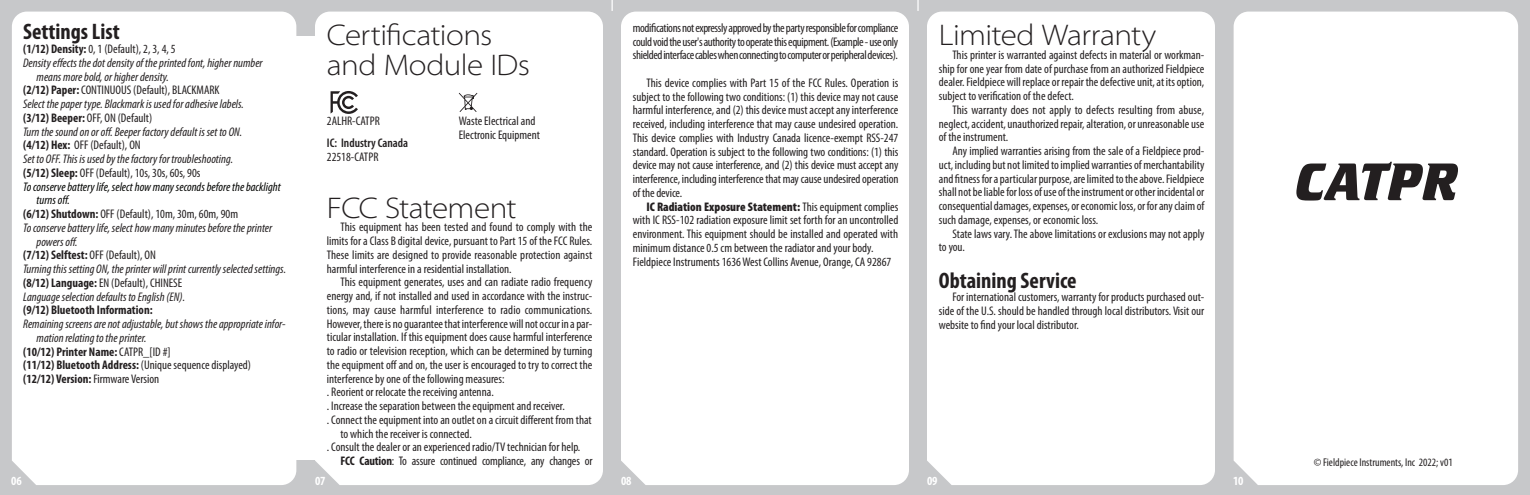
<style>
.page{position:relative;width:1530px;height:495px;background:#c7c8ca}
.page>*{position:absolute;margin:0;border:0;box-sizing:border-box;transform-origin:0 0}
.Fieldpiece_Title{font:55px "Crillee Bold Italic Let Plain";color:#231f20}
.Section{font:300 semi-expanded 30px/30px "Myriad Pro";letter-spacing:-.02em;color:#231f20}
.SubSection{font:700 condensed 22.5px "Myriad Pro";color:#231f20}
.fine_print{font:condensed 12.5px/13.8px "Myriad Pro";color:#231f20;text-align:justify}
.overhang_fine_print{font:condensed 12.5px/13.8px "Myriad Pro";color:#231f20}
.overhang_fine_print-2{font:italic condensed 12.5px/13.8px "Myriad Pro";color:#231f20}
.overhang_fine_print-3{font:700 condensed 12.5px "Myriad Pro";color:#231f20}
.overhang_fine_print-4{font:italic condensed 12.5px/13.8px "Myriad Pro";color:#040503}
.overhang_fine_print-5{font:600 condensed 12.5px "Myriad Pro";color:#231f20}
.t1{font:700 condensed 12.5px "Myriad Pro";color:#fff}
.fine_print-2{font:condensed 11.25px "Myriad Pro";color:#231f20}
.s1{font-weight:700}
.s2{font-weight:400}
.s3{font-weight:900}
</style>
<div class="page">
<svg style="left:917px;top:0;width:2px;height:11px"></svg>
<div style="left:12px;top:12px;width:284px;height:473px;background:#fff"></div>
<div style="left:315px;top:12px;width:288px;height:473px;background:#fff"></div>
<div style="left:621px;top:12px;width:288px;height:473px;background:#fff"></div>
<div style="left:927px;top:12px;width:288px;height:473px;background:#fff"></div>
<div style="left:1234px;top:12px;width:284px;height:473px;background:#fff"></div>
<div style="left:295px;top:37px;width:22px;height:423px;background:#fff"></div>
<svg style="left:331px;top:91px;width:27px;height:23px"></svg>
<svg style="left:459px;top:93px;width:18px;height:19px"></svg>
<p class="SubSection" style="left:23px;top:18px;width:98px">Settings List</p>
<p class="overhang_fine_print" style="left:23px;top:42px;width:154px"><span class="s1">(1/12) Density:</span> 0, 1 (Default), 2, 3, 4, 5</p>
<p class="overhang_fine_print-2" style="left:37px;top:56px;width:228px;text-indent:-13px">Density effects the dot density of the printed font, higher number means more bold, or higher density.</p>
<p class="overhang_fine_print" style="left:23px;top:83px;width:198px"><span class="s1">(2/12) Paper:</span> CONTINUOUS (Default), BLACKMARK</p>
<p class="overhang_fine_print-2" style="left:23px;top:97px;width:222px">Select the paper type. Blackmark is used for adhesive labels.</p>
<p class="overhang_fine_print" style="left:23px;top:111px;width:131px"><span class="s1">(3/12) Beeper:</span> OFF, ON (Default)</p>
<p class="overhang_fine_print-2" style="left:23px;top:124px;width:221px">Turn the sound on or off. Beeper factory default is set to ON.</p>
<p class="overhang_fine_print" style="left:23px;top:138px;width:119px"><span class="s1">(4/12) Hex:</span> OFF (Default), ON</p>
<p class="overhang_fine_print-2" style="left:23px;top:152px;width:211px">Set to OFF. This is used by the factory for troubleshooting.</p>
<p class="overhang_fine_print" style="left:23px;top:166px;width:179px"><span class="s1">(5/12) Sleep:</span> OFF (Default), 10s, 30s, 60s, 90s</p>
<p class="overhang_fine_print-4" style="left:37px;top:179px;width:246px;text-indent:-13px">To conserve battery life, select how many seconds before the backlight turns off.</p>
<p class="overhang_fine_print" style="left:23px;top:207px;width:216px"><span class="s1">(6/12) Shutdown:</span> OFF (Default), 10m, 30m, 60m, 90m</p>
<p class="overhang_fine_print-2" style="left:37px;top:221px;width:237px;text-indent:-13px">To conserve battery life, select how many minutes before the printer powers off.</p>
<p class="overhang_fine_print-3" style="left:23px;top:247px;width:134px">(7/12) Selftest: <span class="s2">OFF (Default), ON</span></p>
<p class="overhang_fine_print-2" style="left:23px;top:262px;width:264px">Turning this setting ON, the printer will print currently selected settings.</p>
<p class="overhang_fine_print" style="left:23px;top:276px;width:161px"><span class="s1">(8/12) Language:</span> EN (Default), CHINESE</p>
<p class="overhang_fine_print-2" style="left:23px;top:289px;width:164px">Language selection defaults to English (EN).</p>
<p class="overhang_fine_print-3" style="left:23px;top:302px;width:131px">(9/12) Bluetooth Information:</p>
<p class="overhang_fine_print-2" style="left:37px;top:317px;width:251px;text-indent:-13px">Remaining screens are not adjustable, but shows the appropriate infor&shy;mation relating to the printer.</p>
<p class="overhang_fine_print-3" style="left:23px;top:344px;width:149px">(10/12) Printer Name: <span class="s2">CATPR_[ID #]</span></p>
<p class="overhang_fine_print" style="left:23px;top:358px;width:229px"><span class="s1">(11/12) Bluetooth Address:</span> (Unique sequence displayed)</p>
<p class="overhang_fine_print-3" style="left:23px;top:371px;width:138px">(12/12) Version: <span class="s2">Firmware Version</span></p>
<p class="Section" style="left:327px;top:20px;width:205px">Certifications and Module IDs</p>
<p class="overhang_fine_print" style="left:327px;top:114px;width:54px">2ALHR-CATPR</p>
<p class="overhang_fine_print" style="left:459px;top:114px;width:78px">Waste Electrical and</p>
<p class="overhang_fine_print" style="left:459px;top:128px;width:83px">Electronic Equipment</p>
<p class="overhang_fine_print-5" style="left:327px;top:136px;width:83px">IC: Industry Canada</p>
<p class="overhang_fine_print" style="left:327px;top:150px;width:53px">22518-CATPR</p>
<p class="Section" style="left:327px;top:193px;width:191px">FCC Statement</p>
<p class="fine_print" style="left:327px;top:220px;width:267px;text-indent:13px">This equipment has been tested and found to comply with the limits for a Class B digital device, pursuant to Part 15 of the FCC Rules.<br>These limits are designed to provide reasonable protection against harmful interference in a residential installation.</p>
<p class="fine_print" style="left:327px;top:275px;width:267px;text-indent:13px">This equipment generates, uses and can radiate radio frequency energy and, if not installed and used in accordance with the instruc&shy;tions, may cause harmful interference to radio communications.<br>However, there is no guarantee that interference will not occur in a par&shy;ticular installation. If this equipment does cause harmful interference to radio or television reception, which can be determined by turning the equipment off and on, the user is encouraged to try to correct the interference by one of the following measures:</p>
<p class="overhang_fine_print" style="left:327px;top:385px;width:168px">. Reorient or relocate the receiving antenna.</p>
<p class="overhang_fine_print" style="left:327px;top:399px;width:239px">. Increase the separation between the equipment and receiver.</p>
<p class="overhang_fine_print" style="left:340px;top:413px;width:253px;text-indent:-13px">. Connect the equipment into an outlet on a circuit different from that to which the receiver is connected.</p>
<p class="overhang_fine_print" style="left:327px;top:440px;width:255px">. Consult the dealer or an experienced radio/TV technician for help.</p>
<p class="fine_print" style="left:340px;top:454px;width:254px"><span class="s1">FCC Caution</span>: To assure continued compliance, any changes or</p>
<p class="fine_print" style="left:633px;top:21px;width:267px">modifications not expressly approved by the party responsible for compliance could void the user's authority to operate this equipment. (Example - use only shielded interface cables when connecting to computer or peripheral devices).</p>
<p class="fine_print" style="left:633px;top:76px;width:267px;text-indent:13px">This device complies with Part 15 of the FCC Rules. Operation is subject to the following two conditions: (1) this device may not cause harmful interference, and (2) this device must accept any interference received, including interference that may cause undesired operation.<br>This device complies with Industry Canada licence-exempt RSS-247 standard. Operation is subject to the following two conditions: (1) this device may not cause interference, and (2) this device must accept any interference, including interference that may cause undesired operation of the device.</p>
<p class="fine_print" style="left:633px;top:199px;width:267px;text-indent:13px"><span class="s3">IC Radiation Exposure Statement:</span> This equipment complies with IC RSS-102 radiation exposure limit set forth for an uncontrolled environment. This equipment should be installed and operated with minimum distance 0.5 cm between the radiator and your body.</p>
<p class="overhang_fine_print" style="left:633px;top:254px;width:260px">Fieldpiece Instruments 1636 West Collins Avenue, Orange, CA 92867</p>
<p class="Section" style="left:939px;top:20px;width:219px">Limited Warranty</p>
<p class="fine_print" style="left:939px;top:48px;width:267px;text-indent:14px">This printer is warranted against defects in material or workman&shy;ship for one year from date of purchase from an authorized Fieldpiece dealer. Fieldpiece will replace or repair the defective unit, at its option, subject to verification of the defect.</p>
<p class="fine_print" style="left:939px;top:103px;width:267px;text-indent:14px">This warranty does not apply to defects resulting from abuse, neglect, accident, unauthorized repair, alteration, or unreasonable use of the instrument.</p>
<p class="fine_print" style="left:939px;top:144px;width:267px;text-indent:14px">Any implied warranties arising from the sale of a Fieldpiece prod&shy;uct, including but not limited to implied warranties of merchantability and fitness for a particular purpose, are limited to the above. Fieldpiece shall not be liable for loss of use of the instrument or other incidental or consequential damages, expenses, or economic loss, or for any claim of such damage, expenses, or economic loss.</p>
<p class="fine_print" style="left:939px;top:226px;width:267px;text-indent:14px">State laws vary. The above limitations or exclusions may not apply to you.</p>
<p class="SubSection" style="left:939px;top:266px;width:139px">Obtaining Service</p>
<p class="fine_print" style="left:939px;top:290px;width:267px;text-indent:14px">For international customers, warranty for products purchased out&shy;side of the U.S. should be handled through local distributors. Visit our website to find your local distributor.</p>
<p class="t1" style="left:11px;top:473px;width:12px">06</p>
<p class="t1" style="left:315px;top:473px;width:12px">07</p>
<p class="t1" style="left:621px;top:473px;width:12px">08</p>
<p class="t1" style="left:927px;top:473px;width:12px">09</p>
<p class="t1" style="left:1233px;top:473px;width:12px">10</p>
<p class="Fieldpiece_Title" style="left:1295px;top:150px;width:165px">CATPR</p>
<p class="fine_print-2" style="left:1314px;top:455px;width:140px">© Fieldpiece Instruments, Inc 2022; v01</p>
</div>
